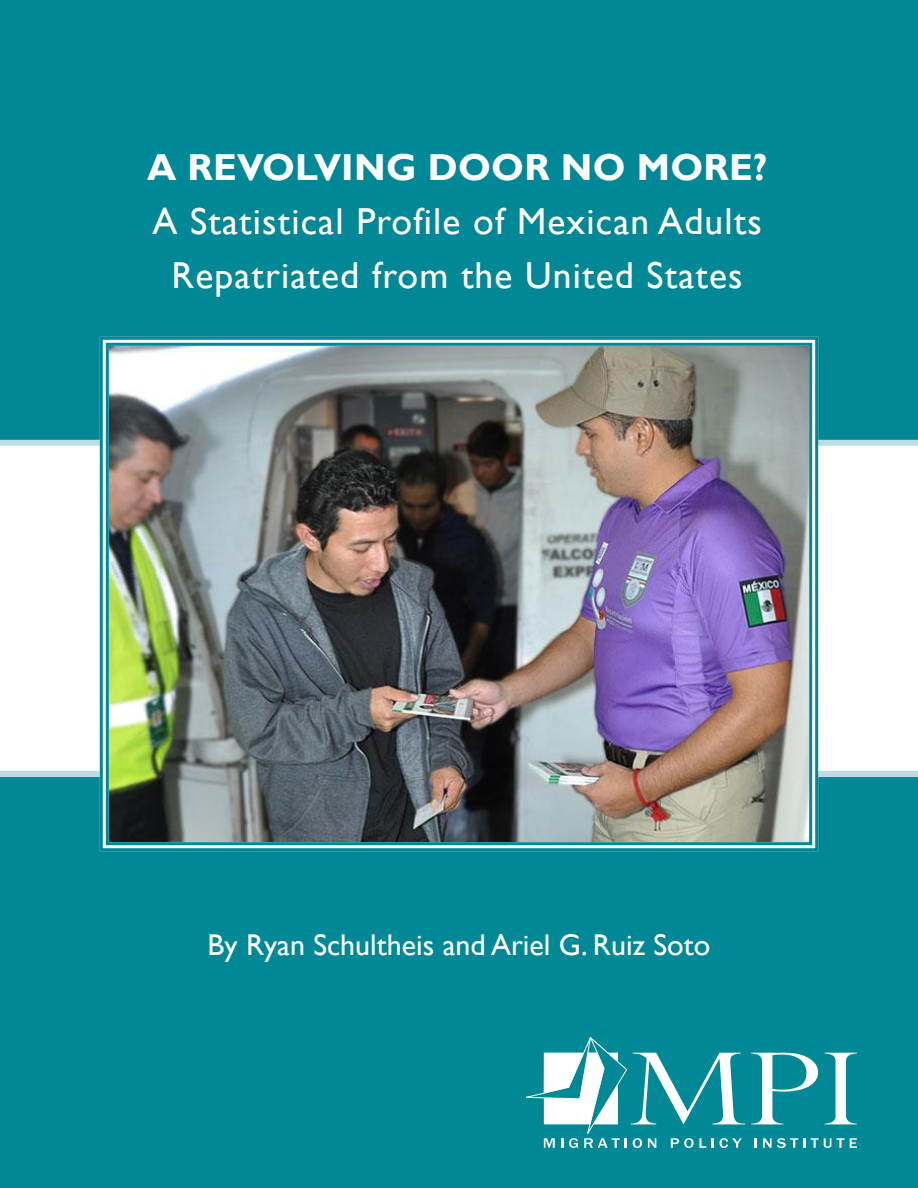
<style>
.page{position:relative;width:918px;height:1188px;background:#fff}
.page>*{position:absolute;margin:0;border:0;box-sizing:border-box;transform-origin:0 0}
.t1{font:37.5px/54px "Gill Sans";letter-spacing:.03em;color:#fff;text-align:center}
.t2{font:700 37.5px "Gill Sans";letter-spacing:.01em;color:#fff}
.t3{font:30px "Gill Sans";color:#fff}
</style>
<div class="page">
<div style="left:0;top:771px;width:918px;height:417px;background:#008896"></div>
<div style="left:0;top:0;width:918px;height:446px;background:#008896"></div>
<img style="left:98px;top:335px;width:722px;height:518px">
<div style="left:106px;top:343px;width:706px;height:502px;border:3px solid #008896"></div>
<svg style="left:755px;top:1138px;width:2px;height:10px"></svg>
<svg style="left:763px;top:1138px;width:42px;height:10px"></svg>
<svg style="left:811px;top:1138px;width:33px;height:10px"></svg>
<svg style="left:850px;top:1138px;width:7px;height:10px"></svg>
<svg style="left:751px;top:1053px;width:67px;height:71px"></svg>
<svg style="left:825px;top:1053px;width:32px;height:71px"></svg>
<svg style="left:521px;top:1035px;width:224px;height:113px"></svg>
<p class="t2" style="left:147px;top:145px;width:622px">A REVOLVING DOOR NO MORE?</p>
<p class="t1" style="left:153px;top:195px;width:611px">A Statistical Profile of Mexican Adults<br>Repatriated from the United States</p>
<p class="t3" style="left:208px;top:927px;width:504px">By Ryan Schultheis and Ariel G. Ruiz Soto</p>
</div>
